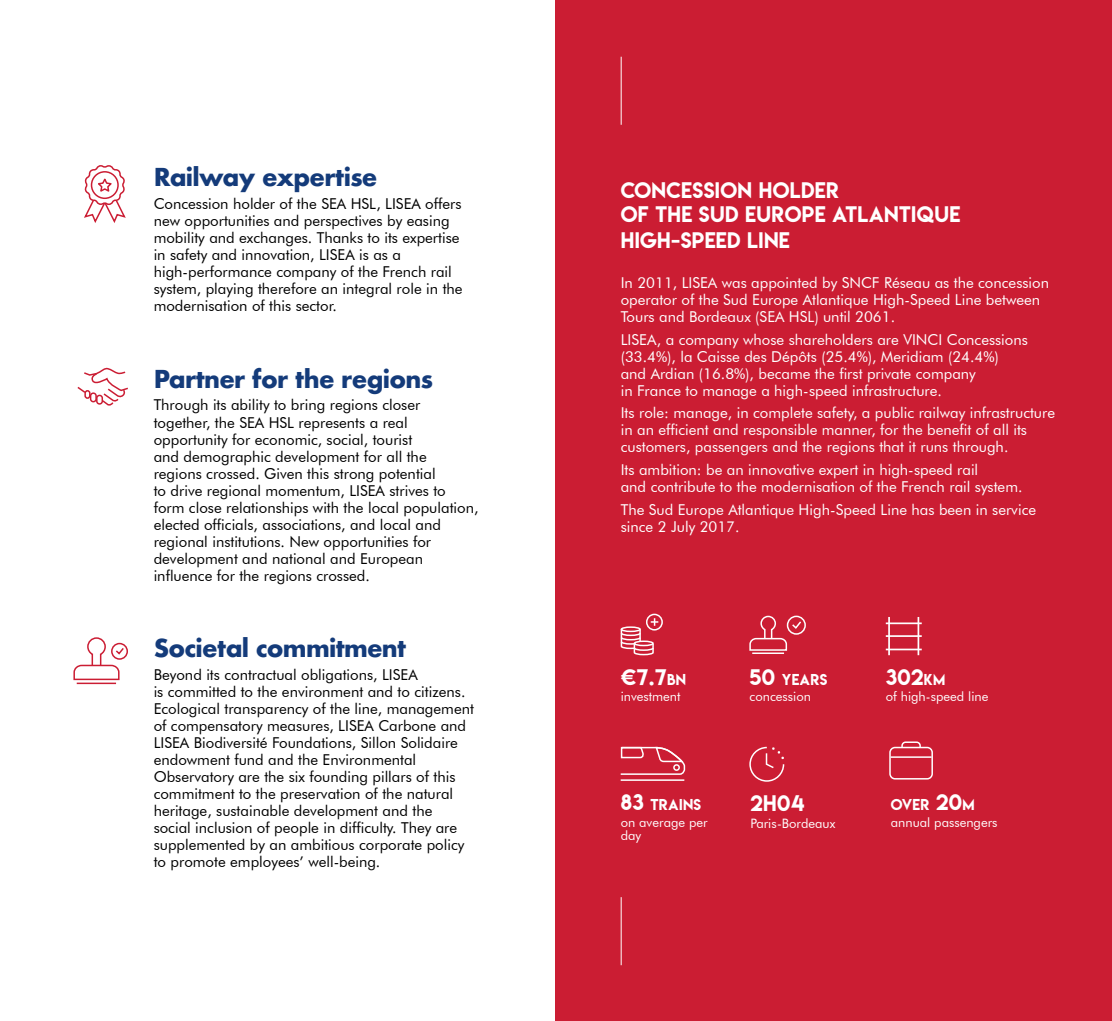
<style>
.page{position:relative;width:1112px;height:1021px;background:#fff}
.page>*{position:absolute;margin:0;border:0;box-sizing:border-box;transform-origin:0 0}
.t1{font:700 24px "Futura";letter-spacing:-.03em;color:#143b7a}
.t2{font:20px/24px "Lemon Milk";letter-spacing:.02em;color:#fff}
.t3{font:15px/17px "Futura BT";color:#000}
.t4{font:15px/17px "Futura BT";color:#fff}
.t5{font:14px "Lemon Milk";letter-spacing:.02em;color:#fff}
.t6{font:13px/13.4px "Futura BT";color:#fff}
.s1{font-size:14px}
.s2{font-size:20px}
</style>
<div class="page">
<svg style="left:84px;top:165px;width:42px;height:58px"></svg>
<hr style="left:77px;top:682px;width:39px;height:2px;background:#cb1d33">
<div style="left:111px;top:642px;width:17px;height:17px;border:2px solid #cb1d33;border-radius:50%"></div>
<svg style="left:73px;top:637px;width:52px;height:44px"></svg>
<svg style="left:77px;top:368px;width:51px;height:38px"></svg>
<div style="left:556px;top:0;width:555px;height:1020px;background:#cb1d33"></div>
<hr style="left:620px;top:57px;width:1px;height:68px;background:#fff">
<hr style="left:620px;top:897px;width:1px;height:68px;background:#fff">
<svg style="left:901px;top:741px;width:20px;height:5px"></svg>
<div style="left:889px;top:746px;width:43px;height:33px;border:2px solid #fff;border-radius:5px"></div>
<hr style="left:890px;top:756px;width:41px;height:1px;background:#fff">
<hr style="left:752px;top:652px;width:31px;height:2px;background:#fff">
<div style="left:786px;top:615px;width:19px;height:19px;border:2px solid #fff;border-radius:50%"></div>
<svg style="left:749px;top:615px;width:53px;height:36px"></svg>
<svg style="left:749px;top:746px;width:35px;height:36px"></svg>
<div style="left:646px;top:613px;width:16px;height:17px;border:2px solid #fff;border-radius:50%"></div>
<svg style="left:620px;top:618px;width:38px;height:38px"></svg>
<hr style="left:888px;top:617px;width:1px;height:38px;background:#fff">
<hr style="left:917px;top:617px;width:2px;height:38px;background:#fff">
<hr style="left:885px;top:635px;width:36px;height:2px;background:#fff">
<hr style="left:885px;top:622px;width:36px;height:2px;background:#fff">
<hr style="left:885px;top:648px;width:36px;height:2px;background:#fff">
<hr style="left:620px;top:779px;width:64px;height:1px;background:#fff">
<svg style="left:620px;top:746px;width:65px;height:29px"></svg>
<h1 class="t1" style="left:154px;top:160px;width:225px">Railway expertise</h1>
<p class="t3" style="left:154px;top:195px;width:310px">Concession holder of the SEA HSL, LISEA offers new opportunities and perspectives by easing mobility and exchanges. Thanks to its expertise in safety and innovation, LISEA is as a high-performance company of the French rail system, playing therefore an integral role in the modernisation of this sector.</p>
<h1 class="t1" style="left:154px;top:361px;width:281px">Partner for the regions</h1>
<p class="t3" style="left:154px;top:396px;width:326px">Through its ability to bring regions closer together, the SEA HSL represents a real opportunity for economic, social, tourist<br>and demographic development for all the regions crossed. Given this strong potential<br>to drive regional momentum, LISEA strives to form close relationships with the local population, elected officials, associations, and local and regional institutions. New opportunities for development and national and European influence for the regions crossed.</p>
<h1 class="t1" style="left:154px;top:631px;width:254px">Societal commitment</h1>
<p class="t3" style="left:154px;top:666px;width:322px">Beyond its contractual obligations, LISEA<br>is committed to the environment and to citizens.<br>Ecological transparency of the line, management of compensatory measures, LISEA Carbone and LISEA Biodiversité Foundations, Sillon Solidaire endowment fund and the Environmental Observatory are the six founding pillars of this commitment to the preservation of the natural heritage, sustainable development and the<br>social inclusion of people in difficulty. They are supplemented by an ambitious corporate policy to promote employees’ well-being.</p>
<h2 class="t2" style="left:620px;top:178px;width:341px">CONCESSION HOLDER<br>OF THE SUD EUROPE ATLANTIQUE</h2>
<h2 class="t2" style="left:620px;top:228px;width:170px">HIGH-SPEED LINE</h2>
<p class="t4" style="left:620px;top:274px;width:430px">In 2011, LISEA was appointed by SNCF Réseau as the concession operator of the Sud Europe Atlantique High-Speed Line between<br>Tours and Bordeaux (SEA HSL) until 2061.</p>
<p class="t4" style="left:620px;top:331px;width:408px">LISEA, a company whose shareholders are VINCI Concessions (33.4%), la Caisse des Dépôts (25.4%), Meridiam (24.4%) and Ardian (16.8%), became the first private company<br>in France to manage a high-speed infrastructure.</p>
<p class="t4" style="left:620px;top:404px;width:436px">Its role: manage, in complete safety, a public railway infrastructure in an efficient and responsible manner, for the benefit of all its customers, passengers and the regions that it runs through.</p>
<p class="t4" style="left:620px;top:461px;width:403px">Its ambition: be an innovative expert in high-speed rail<br>and contribute to the modernisation of the French rail system.</p>
<p class="t4" style="left:620px;top:500px;width:417px">The Sud Europe Atlantique High-Speed Line has been in service since 2 July 2017.</p>
<h2 class="t2" style="left:620px;top:664px;width:67px">€7.7<span class="s1">BN</span></h2>
<p class="t6" style="left:620px;top:690px;width:61px">investment</p>
<p class="t5" style="left:620px;top:794px;width:82px"><span class="s2">83</span> TRAINS</p>
<p class="t6" style="left:620px;top:815px;width:88px">on average per day</p>
<p class="t5" style="left:749px;top:669px;width:79px"><span class="s2">50</span> YEARS</p>
<p class="t6" style="left:749px;top:690px;width:63px">concession</p>
<h2 class="t2" style="left:750px;top:791px;width:56px">2H04</h2>
<p class="t6" style="left:750px;top:816px;width:86px">Paris-Bordeaux</p>
<h2 class="t2" style="left:885px;top:664px;width:61px">302<span class="s1">KM</span></h2>
<p class="t6" style="left:885px;top:690px;width:104px">of high-speed line</p>
<p class="t5" style="left:890px;top:794px;width:85px">OVER <span class="s2">20</span>M</p>
<p class="t6" style="left:890px;top:815px;width:108px">annual passengers</p>
</div>
